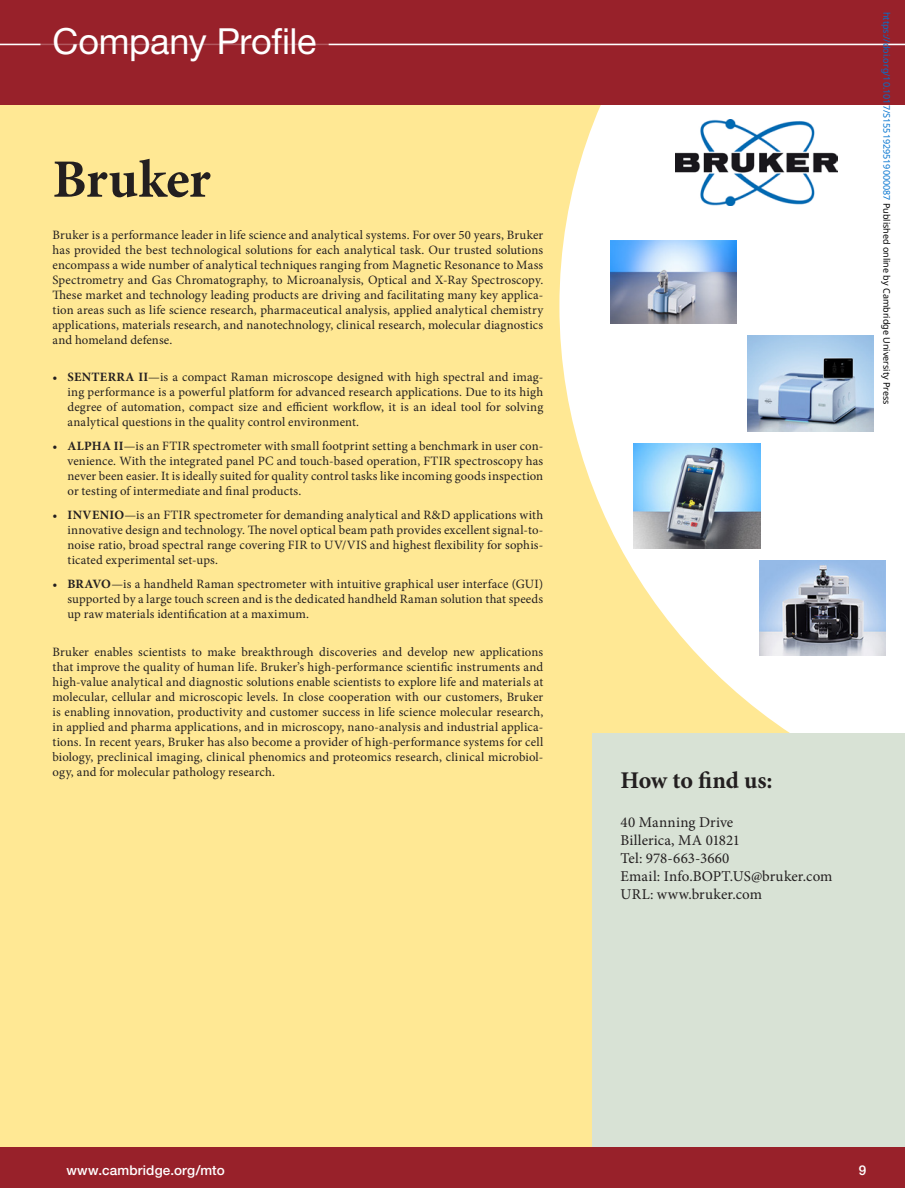
<style>
.page{position:relative;width:905px;height:1188px;background:#fff}
.page>*{position:absolute;margin:0;border:0;box-sizing:border-box;transform-origin:0 0}
.t1{font:700 54px "Minion Pro";letter-spacing:-.01em;color:#231f20}
.t2{font:36px "Helvetica Neue LT Std";letter-spacing:-.01em;color:#fff}
.t3{font:700 24px "Minion Pro";letter-spacing:-.015em;color:#231f20}
.t4{font:15px/18px "Minion Pro";letter-spacing:.005em;color:#231f20}
.t5{font:500 13.5px "Helvetica Neue LT Std";letter-spacing:.015em;color:#fff}
.t6{font:12.75px/15px "Minion Pro";letter-spacing:.01em;color:#231f20;text-align:justify}
.t7{font:9px "Noto Sans";color:#0172cf}
.s1{font-weight:700}
.s2{color:#000}
</style>
<div class="page">
<div style="left:0;top:62px;width:904px;height:1126px;background:#ffe894"></div>
<div style="left:0;top:1148px;width:904px;height:40px;background:#98212a"></div>
<svg style="left:559px;top:105px;width:345px;height:629px;fill:#fff"></svg>
<div style="left:0;top:0;width:904px;height:105px;background:#98212a"></div>
<hr style="left:0;top:44px;width:904px;height:1px;background:#fff">
<div style="left:592px;top:734px;width:312px;height:414px;background:#d8e2d5"></div>
<img style="left:675px;top:119px;width:162px;height:87px">
<img style="left:610px;top:241px;width:126px;height:83px">
<img style="left:747px;top:336px;width:126px;height:96px">
<img style="left:634px;top:444px;width:126px;height:105px">
<img style="left:759px;top:561px;width:126px;height:95px">
<h2 class="t2" style="left:52px;top:20px;width:265px">Company Profile</h2>
<h1 class="t1" style="left:52px;top:141px;width:159px">Bruker</h1>
<p class="t6" style="left:52px;top:227px;width:492px">Bruker is a performance leader in life science and analytical systems. For over 50 years, Bruker has provided the best technological solutions for each analytical task. Our trusted solutions encompass a wide number of analytical techniques ranging from Magnetic Resonance to Mass Spectrometry and Gas Chromatography, to Microanalysis, Optical and X-Ray Spectroscopy.<br>These market and technology leading products are driving and facilitating many key applica&shy;tion areas such as life science research, pharmaceutical analysis, applied analytical chemistry applications, materials research, and nanotechnology, clinical research, molecular diagnostics and homeland defense.</p>
<p class="t6" style="left:67px;top:370px;width:477px;text-indent:-15px">• <span class="s1">SENTERRA II</span>—is a compact Raman microscope designed with high spectral and imag&shy;ing performance is a powerful platform for advanced research applications. Due to its high degree of automation, compact size and efficient workflow, it is an ideal tool for solving analytical questions in the quality control environment.</p>
<p class="t6" style="left:67px;top:439px;width:477px;text-indent:-15px">• <span class="s1">ALPHA II</span>—is an FTIR spectrometer with small footprint setting a benchmark in user con&shy;venience. With the integrated panel PC and touch-based operation, FTIR spectroscopy has never been easier. It is ideally suited for quality control tasks like incoming goods inspection or testing of intermediate and final products.</p>
<p class="t6" style="left:67px;top:508px;width:477px;text-indent:-15px">• <span class="s1">INVENIO</span>—is an FTIR spectrometer for demanding analytical and R&amp;D applications with innovative design and technology. The novel optical beam path provides excellent signal-to&shy;noise ratio, broad spectral range covering FIR to UV/VIS and highest flexibility for sophis&shy;ticated experimental set-ups.</p>
<p class="t6" style="left:67px;top:577px;width:477px;text-indent:-15px">• <span class="s1">BRAVO</span>—is a handheld Raman spectrometer with intuitive graphical user interface (GUI) supported by a large touch screen and is the dedicated handheld Raman solution that speeds up raw materials identification at a maximum.</p>
<p class="t6" style="left:53px;top:644px;width:492px">Bruker enables scientists to make breakthrough discoveries and develop new applications that improve the quality of human life. Bruker’s high-performance scientific instruments and high-value analytical and diagnostic solutions enable scientists to explore life and materials at molecular, cellular and microscopic levels. In close cooperation with our customers, Bruker is enabling innovation, productivity and customer success in life science molecular research, in applied and pharma applications, and in microscopy, nano-analysis and industrial applica&shy;tions. In recent years, Bruker has also become a provider of high-performance systems for cell biology, preclinical imaging, clinical phenomics and proteomics research, clinical microbiol&shy;ogy, and for molecular pathology research.</p>
<p class="t7" style="left:893px;top:12px;width:394px;rotate:90deg">https://doi.org/10.1017/S1551929519000087 <span class="s2">Published online by Cambridge University Press</span></p>
<h3 class="t3" style="left:620px;top:764px;width:153px">How to find us:</h3>
<p class="t4" style="left:620px;top:814px;width:213px">40 Manning Drive<br>Billerica, MA 01821<br>Tel: 978-663-3660<br>Email: Info.BOPT.US@bruker.com<br>URL: www.bruker.com</p>
<p class="t5" style="left:66px;top:1162px;width:160px">www.cambridge.org/mto</p>
<p class="t5" style="left:858px;top:1162px;width:9px">9</p>
</div>
